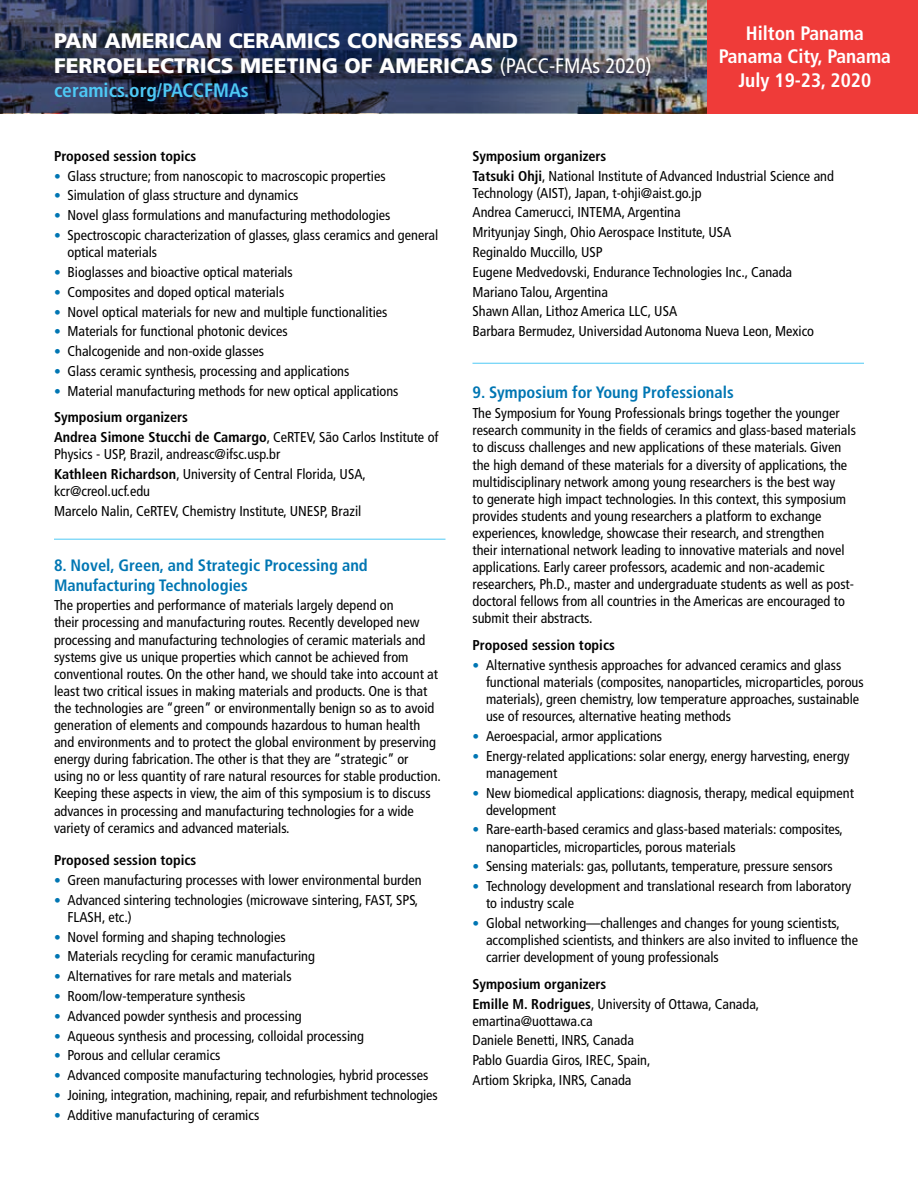
<style>
.page{position:relative;width:918px;height:1188px;background:#fff}
.page>*{position:absolute;margin:0;border:0;box-sizing:border-box;transform-origin:0 0}
.t1{font:900 21px/25.2px "Frutiger";color:#fff}
.t2{font:700 condensed 19.5px/23.4px "Frutiger";color:#fff;text-align:center}
.t3{font:700 condensed 19.5px "Frutiger";color:#4ec9f5}
.t4{font:700 condensed 16.5px/19.8px "Frutiger";color:#0076b3}
.t5{font:condensed 14.25px/17.1px "Frutiger";color:#000}
.t6{font:700 condensed 14.25px/19.8px "Frutiger";color:#000}
.s1{font-weight:400;font-stretch:condensed}
.s2{font-weight:300;font-size:13.5px;color:#0076b3}
.s3{font-weight:700}
.s4{font-weight:400}
</style>
<div class="page">
<hr style="left:54px;top:539px;width:392px;height:1px;background:#4ec9f5">
<hr style="left:472px;top:363px;width:392px;height:1px;background:#4ec9f5">
<img style="left:0;top:0;width:707px;height:113px">
<div style="left:707px;top:0;width:211px;height:113px;background:#ef3b39"></div>
<h1 class="t1" style="left:54px;top:28px;width:599px">PAN AMERICAN CERAMICS CONGRESS AND<br>FERROELECTRICS MEETING OF AMERICAS <span class="s1">(PACC-FMAs 2020)</span></h1>
<h2 class="t3" style="left:54px;top:79px;width:196px">ceramics.org/PACCFMAs</h2>
<h2 class="t2" style="left:719px;top:22px;width:174px">Hilton Panama<br>Panama City, Panama<br>July 19-23, 2020</h2>
<p class="t6" style="left:54px;top:146px;width:144px">Proposed session topics</p>
<p class="t5" style="left:54px;top:167px;width:333px"><span class="s2">•</span> Glass structure; from nanoscopic to macroscopic properties</p>
<p class="t5" style="left:54px;top:187px;width:246px"><span class="s2">•</span> Simulation of glass structure and dynamics</p>
<p class="t5" style="left:54px;top:207px;width:338px"><span class="s2">•</span> Novel glass formulations and manufacturing methodologies</p>
<p class="t5" style="left:68px;top:227px;width:372px;text-indent:-14px"><span class="s2">•</span> Spectroscopic characterization of glasses, glass ceramics and general optical materials</p>
<p class="t5" style="left:54px;top:264px;width:240px"><span class="s2">•</span> Bioglasses and bioactive optical materials</p>
<p class="t5" style="left:54px;top:283px;width:232px"><span class="s2">•</span> Composites and doped optical materials</p>
<p class="t5" style="left:54px;top:303px;width:335px"><span class="s2">•</span> Novel optical materials for new and multiple functionalities</p>
<p class="t5" style="left:54px;top:323px;width:235px"><span class="s2">•</span> Materials for functional photonic devices</p>
<p class="t5" style="left:54px;top:343px;width:212px"><span class="s2">•</span> Chalcogenide and non-oxide glasses</p>
<p class="t5" style="left:54px;top:363px;width:297px"><span class="s2">•</span> Glass ceramic synthesis, processing and applications</p>
<p class="t5" style="left:54px;top:378px;width:346px;line-height:26.5px"><span class="s2">•</span> Material manufacturing methods for new optical applications<br><span class="s3">Symposium organizers</span></p>
<p class="t5" style="left:54px;top:429px;width:386px"><span class="s3">Andrea Simone Stucchi de Camargo</span>, CeRTEV, São Carlos Institute of<br>Physics - USP, Brazil, andreasc@ifsc.usp.br</p>
<p class="t5" style="left:54px;top:466px;width:313px"><span class="s3">Kathleen Richardson</span>, University of Central Florida, USA, kcr@creol.ucf.edu</p>
<p class="t5" style="left:54px;top:502px;width:309px">Marcelo Nalin, CeRTEV, Chemistry Institute, UNESP, Brazil</p>
<p class="t4" style="left:54px;top:555px;width:315px">8. Novel, Green, and Strategic Processing and<br>Manufacturing Technologies</p>
<p class="t5" style="left:54px;top:597px;width:388px">The properties and performance of materials largely depend on<br>their processing and manufacturing routes. Recently developed new processing and manufacturing technologies of ceramic materials and systems give us unique properties which cannot be achieved from conventional routes. On the other hand, we should take into account at least two critical issues in making materials and products. One is that the technologies are “green” or environmentally benign so as to avoid generation of elements and compounds hazardous to human health and environments and to protect the global environment by preserving energy during fabrication. The other is that they are “strategic” or using no or less quantity of rare natural resources for stable production.<br>Keeping these aspects in view, the aim of this symposium is to discuss advances in processing and manufacturing technologies for a wide variety of ceramics and advanced materials.</p>
<p class="t6" style="left:54px;top:850px;width:144px">Proposed session topics</p>
<p class="t5" style="left:54px;top:871px;width:369px"><span class="s2">•</span> Green manufacturing processes with lower environmental burden</p>
<p class="t5" style="left:68px;top:891px;width:352px;text-indent:-14px"><span class="s2">•</span> Advanced sintering technologies (microwave sintering, FAST, SPS,<br>FLASH, etc.)</p>
<p class="t5" style="left:54px;top:928px;width:233px"><span class="s2">•</span> Novel forming and shaping technologies</p>
<p class="t5" style="left:54px;top:948px;width:262px"><span class="s2">•</span> Materials recycling for ceramic manufacturing</p>
<p class="t5" style="left:54px;top:968px;width:239px"><span class="s2">•</span> Alternatives for rare metals and materials</p>
<p class="t5" style="left:54px;top:988px;width:193px"><span class="s2">•</span> Room/low-temperature synthesis</p>
<p class="t5" style="left:54px;top:1007px;width:249px"><span class="s2">•</span> Advanced powder synthesis and processing</p>
<p class="t5" style="left:54px;top:1027px;width:311px"><span class="s2">•</span> Aqueous synthesis and processing, colloidal processing</p>
<p class="t5" style="left:54px;top:1047px;width:168px"><span class="s2">•</span> Porous and cellular ceramics</p>
<p class="t5" style="left:54px;top:1067px;width:376px"><span class="s2">•</span> Advanced composite manufacturing technologies, hybrid processes</p>
<p class="t5" style="left:54px;top:1087px;width:385px"><span class="s2">•</span> Joining, integration, machining, repair, and refurbishment technologies</p>
<p class="t5" style="left:54px;top:1106px;width:207px"><span class="s2">•</span> Additive manufacturing of ceramics</p>
<p class="t5" style="left:472px;top:146px;width:363px;line-height:19.8px"><span class="s3">Symposium organizers<br>Tatsuki Ohji</span>, National Institute of Advanced Industrial Science and</p>
<p class="t5" style="left:472px;top:183px;width:343px;line-height:19.8px">Technology (AIST), Japan, t-ohji@aist.go.jp<br>Andrea Camerucci, INTEMA, Argentina<br>Mrityunjay Singh, Ohio Aerospace Institute, USA<br>Reginaldo Muccillo, USP<br>Eugene Medvedovski, Endurance Technologies Inc., Canada Mariano Talou, Argentina<br>Shawn Allan, Lithoz America LLC, USA<br>Barbara Bermudez, Universidad Autonoma Nueva Leon, Mexico</p>
<p class="t4" style="left:472px;top:383px;width:263px">9. Symposium for Young Professionals</p>
<p class="t5" style="left:472px;top:405px;width:385px">The Symposium for Young Professionals brings together the younger research community in the fields of ceramics and glass-based materials to discuss challenges and new applications of these materials. Given the high demand of these materials for a diversity of applications, the multidisciplinary network among young researchers is the best way<br>to generate high impact technologies. In this context, this symposium provides students and young researchers a platform to exchange experiences, knowledge, showcase their research, and strengthen<br>their international network leading to innovative materials and novel applications. Early career professors, academic and non-academic researchers, Ph.D., master and undergraduate students as well as post&shy;doctoral fellows from all countries in the Americas are encouraged to submit their abstracts.</p>
<p class="t6" style="left:472px;top:635px;width:144px">Proposed session topics</p>
<p class="t5" style="left:486px;top:656px;width:379px;text-indent:-14px"><span class="s2">•</span> Alternative synthesis approaches for advanced ceramics and glass functional materials (composites, nanoparticles, microparticles, porous materials), green chemistry, low temperature approaches, sustainable use of resources, alternative heating methods</p>
<p class="t5" style="left:472px;top:727px;width:191px"><span class="s2">•</span> Aeroespacial, armor applications</p>
<p class="t5" style="left:486px;top:747px;width:365px;text-indent:-14px"><span class="s2">•</span> Energy-related applications: solar energy, energy harvesting, energy management</p>
<p class="t5" style="left:486px;top:784px;width:369px;text-indent:-14px"><span class="s2">•</span> New biomedical applications: diagnosis, therapy, medical equipment development</p>
<p class="t5" style="left:486px;top:821px;width:359px;text-indent:-14px"><span class="s2">•</span> Rare-earth-based ceramics and glass-based materials: composites, nanoparticles, microparticles, porous materials</p>
<p class="t5" style="left:472px;top:858px;width:362px"><span class="s2">•</span> Sensing materials: gas, pollutants, temperature, pressure sensors</p>
<p class="t5" style="left:486px;top:878px;width:367px;text-indent:-14px"><span class="s2">•</span> Technology development and translational research from laboratory to industry scale</p>
<p class="t5" style="left:486px;top:915px;width:374px;text-indent:-14px"><span class="s2">•</span> Global networking—challenges and changes for young scientists, accomplished scientists, and thinkers are also invited to influence the carrier development of young professionals</p>
<p class="t6" style="left:473px;top:974px;width:288px">Symposium organizers<br>Emille M. Rodrigues<span class="s4">, University of Ottawa, Canada,</span></p>
<p class="t5" style="left:473px;top:1011px;width:180px;line-height:19.8px">emartina@uottawa.ca<br>Daniele Benetti, INRS, Canada<br>Pablo Guardia Giros, IREC, Spain,<br>Artiom Skripka, INRS, Canada</p>
</div>
